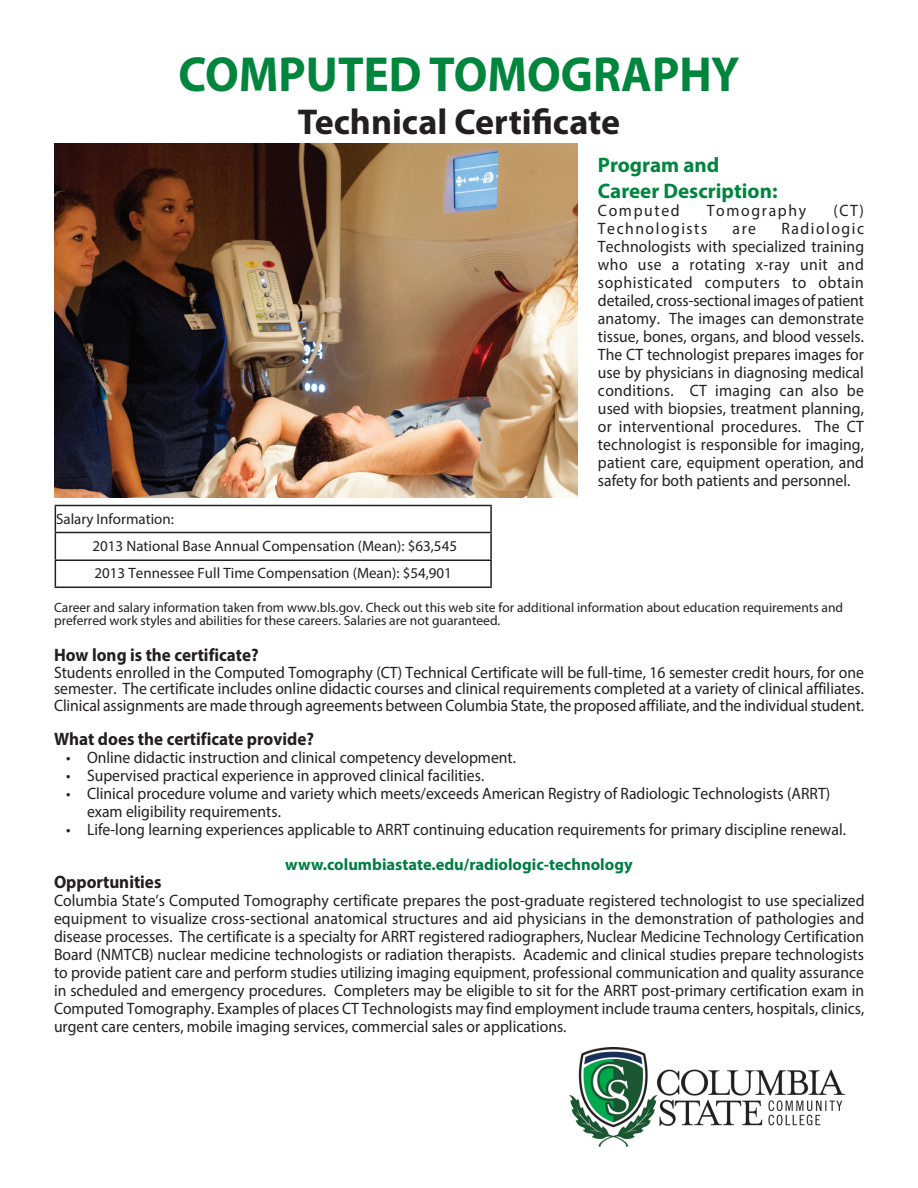
<style>
.page{position:relative;width:918px;height:1188px;background:#fff}
.page>*{position:absolute;margin:0;border:0;box-sizing:border-box;transform-origin:0 0}
.t1{font:700 49.5px "Myriad Pro";color:#00853d;scale:.95 1}
.t2{font:700 36px "Myriad Pro";color:#231f20}
.t3{font:700 21px "Myriad Pro";color:#00853d}
.t4{font:700 18px "Myriad Pro";color:#231f20;scale:.95 1}
.t5{font:16.5px/18px "Myriad Pro";color:#231f20;text-align:justify;scale:.95 1}
.t6{font:700 16.5px "Myriad Pro";color:#007d43}
.t7{font:16.5px "Myriad Pro";letter-spacing:.105em;color:#231f20;scale:.95 1}
.t8{font:16.5px "Myriad Pro";letter-spacing:.095em;color:#231f20;scale:.95 1}
.t9{font:15px "Myriad Pro";color:#231f20}
.t10{font:13.5px/13.5px "Myriad Pro";color:#231f20}
</style>
<div class="page">
<hr style="left:55px;top:505px;width:437px;height:1px;background:#231f20">
<hr style="left:490px;top:506px;width:2px;height:26px;background:#231f20">
<hr style="left:55px;top:532px;width:437px;height:1px;background:#231f20">
<hr style="left:490px;top:533px;width:2px;height:27px;background:#231f20">
<hr style="left:55px;top:560px;width:437px;height:1px;background:#231f20">
<svg style="left:55px;top:506px;width:1px;height:81px"></svg>
<hr style="left:490px;top:561px;width:2px;height:26px;background:#231f20">
<hr style="left:55px;top:587px;width:437px;height:1px;background:#231f20">
<img style="left:55px;top:144px;width:523px;height:354px">
<img style="left:569px;top:1048px;width:275px;height:98px">
<p class="t1" style="left:179px;top:42px;width:592px">COMPUTED TOMOGRAPHY</p>
<p class="t2" style="left:298px;top:99px;width:324px">Technical Certificate</p>
<p class="t3" style="left:598px;top:152px;width:123px">Program and</p>
<p class="t3" style="left:598px;top:177px;width:181px">Career Description:</p>
<p class="t7" style="left:598px;top:200px;width:88px">Computed</p>
<p class="t7" style="left:707px;top:200px;width:106px">Tomography</p>
<p class="t5" style="left:833px;top:201px;width:34px">(CT)</p>
<p class="t8" style="left:598px;top:218px;width:117px">Technologists</p>
<p class="t5" style="left:733px;top:219px;width:26px">are</p>
<p class="t5" style="left:598px;top:219px;width:282px;text-indent:184px">Radiologic Technologists with specialized training who use a rotating x-ray unit and sophisticated computers to obtain detailed, cross-sectional images of patient anatomy. The images can demonstrate tissue, bones, organs, and blood vessels.<br>The CT technologist prepares images for use by physicians in diagnosing medical conditions. CT imaging can also be used with biopsies, treatment planning, or interventional procedures. The CT technologist is responsible for imaging, patient care, equipment operation, and safety for both patients and personnel.</p>
<p class="t9" style="left:56px;top:509px;width:119px">Salary Information:</p>
<p class="t9" style="left:93px;top:536px;width:366px">2013 National Base Annual Compensation (Mean): $63,545</p>
<p class="t9" style="left:94px;top:564px;width:359px">2013 Tennessee Full Time Compensation (Mean): $54,901</p>
<p class="t10" style="left:54px;top:600px;width:791px">Career and salary information taken from www.bls.gov. Check out this web site for additional information about education requirements and preferred work styles and abilities for these careers. Salaries are not guaranteed.</p>
<p class="t4" style="left:54px;top:643px;width:217px">How long is the certificate?</p>
<p class="t5" style="left:54px;top:664px;width:854px;line-height:16.5px">Students enrolled in the Computed Tomography (CT) Technical Certificate will be full-time, 16 semester credit hours, for one semester. The certificate includes online didactic courses and clinical requirements completed at a variety of clinical affiliates.<br>Clinical assignments are made through agreements between Columbia State, the proposed affiliate, and the individual student.</p>
<p class="t4" style="left:54px;top:727px;width:275px">What does the certificate provide?</p>
<p class="t5" style="left:66px;top:748px;width:475px">• Online didactic instruction and clinical competency development.</p>
<p class="t5" style="left:66px;top:766px;width:442px">• Supervised practical experience in approved clinical facilities.</p>
<p class="t5" style="left:87px;top:784px;width:784px;text-indent:-21px">• Clinical procedure volume and variety which meets/exceeds American Registry of Radiologic Technologists (ARRT) exam eligibility requirements.</p>
<p class="t5" style="left:66px;top:820px;width:823px">• Life-long learning experiences applicable to ARRT continuing education requirements for primary discipline renewal.</p>
<p class="t6" style="left:285px;top:853px;width:349px">www.columbiastate.edu/radiologic-technology</p>
<p class="t4" style="left:54px;top:870px;width:115px">Opportunities</p>
<p class="t5" style="left:54px;top:891px;width:855px">Columbia State’s Computed Tomography certificate prepares the post-graduate registered technologist to use specialized equipment to visualize cross-sectional anatomical structures and aid physicians in the demonstration of pathologies and disease processes. The certificate is a specialty for ARRT registered radiographers, Nuclear Medicine Technology Certification Board (NMTCB) nuclear medicine technologists or radiation therapists. Academic and clinical studies prepare technologists to provide patient care and perform studies utilizing imaging equipment, professional communication and quality assurance in scheduled and emergency procedures. Completers may be eligible to sit for the ARRT post-primary certification exam in Computed Tomography. Examples of places CT Technologists may find employment include trauma centers, hospitals, clinics, urgent care centers, mobile imaging services, commercial sales or applications.</p>
</div>
